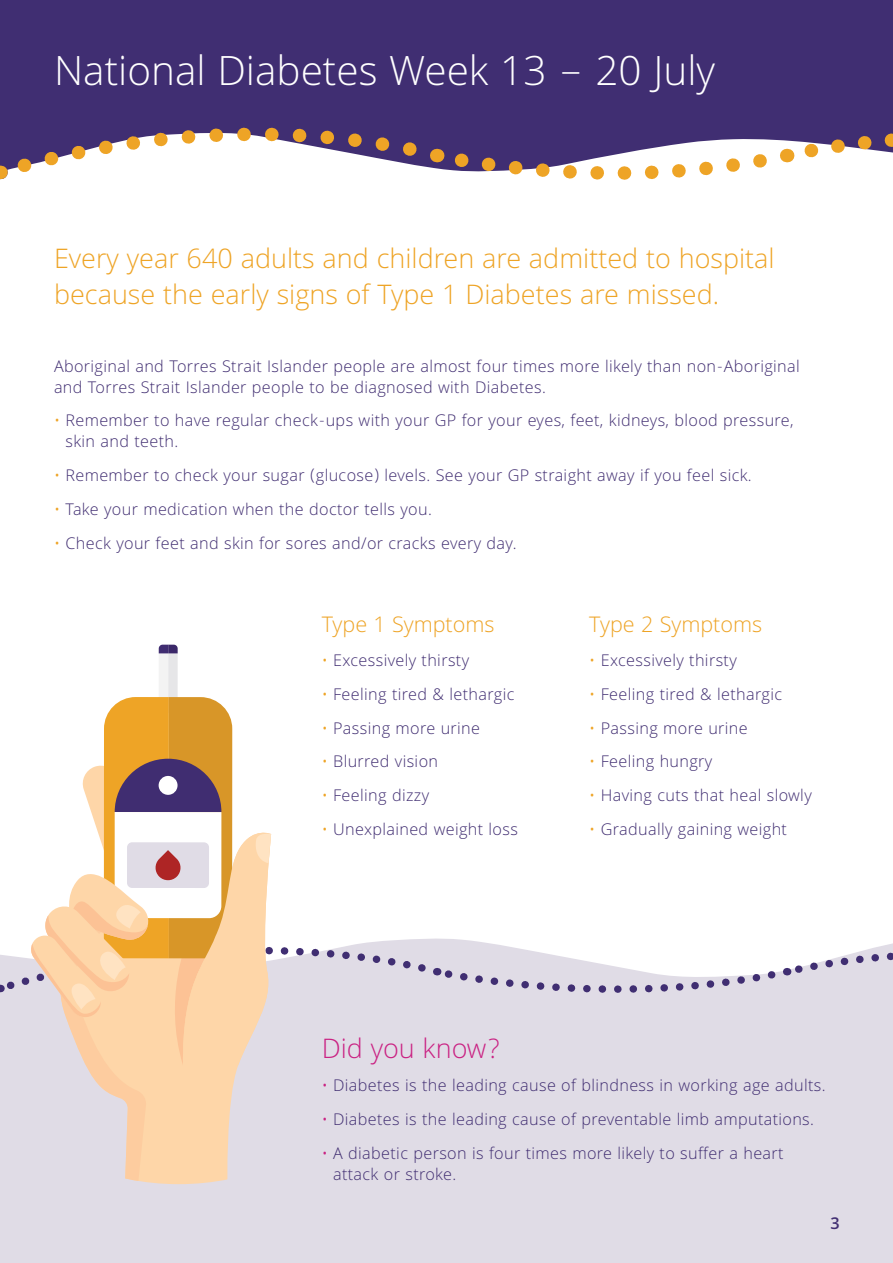
<style>
.page{position:relative;width:893px;height:1263px;background:#fff}
.page>*{position:absolute;margin:0;border:0;box-sizing:border-box;transform-origin:0 0}
.Heads{font:300 45px "Khula";color:#fff}
.Subs{font:300 30px/36px "Khula";color:#eea426}
.Subs-2{font:300 30px "Khula";color:#ca2283}
.Subs-3{font:300 24px "Khula";color:#eea426}
.Body{font:300 18px/21px "Khula";letter-spacing:.02em;color:#402d71}
.t1{font:600 18px "Khula";color:#412e72}
.s1{color:#eea426}
.s2{color:#ca2283}
</style>
<div class="page">
<div style="left:0;top:1184px;width:893px;height:79px;background:#e0dce6"></div>
<div style="left:0;top:0;width:893px;height:168px;background:#402e72"></div>
<svg style="left:784px;top:127px;width:109px;height:41px"></svg>
<svg style="left:434px;top:142px;width:342px;height:38px"></svg>
<svg style="left:0;top:116px;width:426px;height:64px"></svg>
<div style="left:168px;top:653px;width:10px;height:60px;background:#e6e6e8"></div>
<div style="left:159px;top:653px;width:9px;height:60px;background:#f3f3f3"></div>
<svg style="left:159px;top:645px;width:19px;height:8px"></svg>
<svg style="left:0;top:697px;width:893px;height:487px"></svg>
<p class="Heads" style="left:54px;top:44px;width:663px">National Diabetes Week 13 – 20 July</p>
<p class="Subs" style="left:54px;top:243px;width:722px">Every year 640 adults and children are admitted to hospital because the early signs of Type 1 Diabetes are missed.</p>
<p class="Body" style="left:54px;top:357px;width:747px">Aboriginal and Torres Strait Islander people are almost four times more likely than non-Aboriginal and Torres Strait Islander people to be diagnosed with Diabetes.</p>
<p class="Body" style="left:65px;top:412px;width:730px;text-indent:-11px"><span class="s1">•</span> Remember to have regular check-ups with your GP for your eyes, feet, kidneys, blood pressure, skin and teeth.</p>
<p class="Body" style="left:54px;top:467px;width:699px"><span class="s1">•</span> Remember to check your sugar (glucose) levels. See your GP straight away if you feel sick.</p>
<p class="Body" style="left:54px;top:500px;width:379px"><span class="s1">•</span> Take your medication when the doctor tells you.</p>
<p class="Body" style="left:54px;top:534px;width:464px"><span class="s1">•</span> Check your feet and skin for sores and/or cracks every day.</p>
<p class="Subs-3" style="left:322px;top:610px;width:174px">Type 1 Symptoms</p>
<p class="Body" style="left:322px;top:651px;width:149px"><span class="s1">•</span> Excessively thirsty</p>
<p class="Body" style="left:322px;top:685px;width:194px"><span class="s1">•</span> Feeling tired &amp; lethargic</p>
<p class="Body" style="left:322px;top:719px;width:160px"><span class="s1">•</span> Passing more urine</p>
<p class="Body" style="left:322px;top:753px;width:118px"><span class="s1">•</span> Blurred vision</p>
<p class="Body" style="left:322px;top:786px;width:109px"><span class="s1">•</span> Feeling dizzy</p>
<p class="Body" style="left:322px;top:820px;width:198px"><span class="s1">•</span> Unexplained weight loss</p>
<p class="Subs-3" style="left:589px;top:610px;width:174px">Type 2 Symptoms</p>
<p class="Body" style="left:589px;top:651px;width:149px"><span class="s1">•</span> Excessively thirsty</p>
<p class="Body" style="left:589px;top:685px;width:194px"><span class="s1">•</span> Feeling tired &amp; lethargic</p>
<p class="Body" style="left:589px;top:719px;width:160px"><span class="s1">•</span> Passing more urine</p>
<p class="Body" style="left:589px;top:753px;width:125px"><span class="s1">•</span> Feeling hungry</p>
<p class="Body" style="left:589px;top:786px;width:224px"><span class="s1">•</span> Having cuts that heal slowly</p>
<p class="Body" style="left:589px;top:820px;width:199px"><span class="s1">•</span> Gradually gaining weight</p>
<p class="Subs-2" style="left:322px;top:1030px;width:180px">Did you know?</p>
<p class="Body" style="left:322px;top:1077px;width:505px"><span class="s2">•</span> Diabetes is the leading cause of blindness in working age adults.</p>
<p class="Body" style="left:322px;top:1111px;width:494px"><span class="s2">•</span> Diabetes is the leading cause of preventable limb amputations.</p>
<p class="Body" style="left:333px;top:1144px;width:452px;text-indent:-11px"><span class="s2">•</span> A diabetic person is four times more likely to suffer a heart attack or stroke.</p>
<p class="t1" style="left:830px;top:1212px;width:11px">3</p>
</div>
